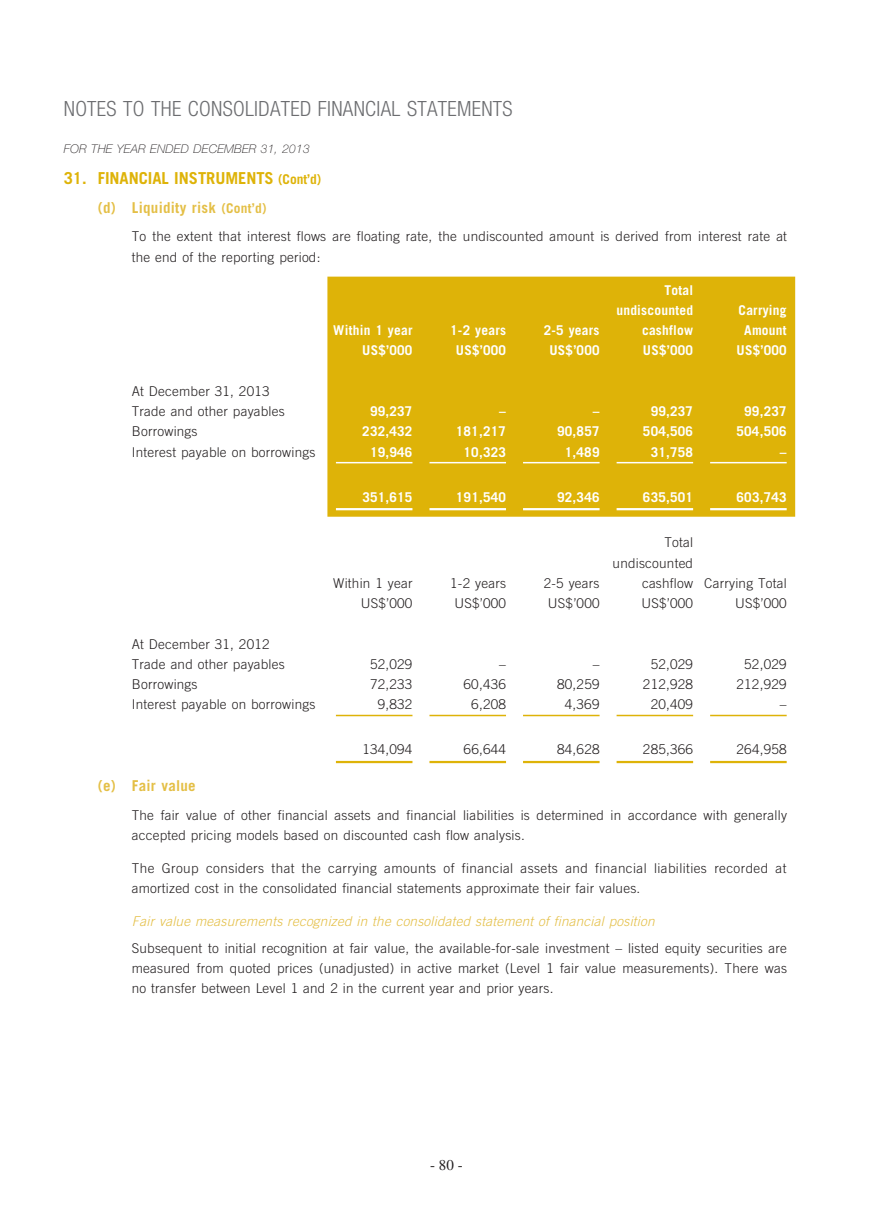
<style>
.page{position:relative;width:893px;height:1212px;background:#fff}
.page>*{position:absolute;margin:0;border:0;box-sizing:border-box;transform-origin:0 0}
.t1{font:300 condensed 21px "Helvetica Neue LT Std";letter-spacing:.015em;color:#6c6d70}
.t2{font:700 16.5px "Trade Gothic LT Std";letter-spacing:-.005em;color:#deb308}
.t3{font:700 15px "Trade Gothic LT Std";letter-spacing:.015em;color:#e4bf46}
.t4{font:15px "Times LT Std";color:#231f20}
.t5{font:300 13.5px/20.2px "Trade Gothic LT Std";letter-spacing:.015em;color:#231f20}
.t6{font:700 13.5px/20.2px "Trade Gothic LT Std";letter-spacing:.015em;color:#fff;text-align:right}
.t7{font:italic 100 12px "Helvetica Neue LT Std";letter-spacing:.015em;color:#231f20}
.s1{font-size:13.5px}
.s2{font-style:italic;color:#e4bf46}
</style>
<div class="page">
<div style="left:327px;top:277px;width:468px;height:240px;background:#deb308"></div>
<hr style="left:336px;top:462px;width:76px;height:1px;background:#fff">
<hr style="left:429px;top:462px;width:77px;height:1px;background:#fff">
<hr style="left:523px;top:462px;width:77px;height:1px;background:#fff">
<hr style="left:617px;top:462px;width:76px;height:1px;background:#fff">
<hr style="left:710px;top:462px;width:77px;height:1px;background:#fff">
<hr style="left:336px;top:508px;width:76px;height:2px;background:#fff">
<hr style="left:429px;top:508px;width:77px;height:2px;background:#fff">
<hr style="left:523px;top:508px;width:77px;height:2px;background:#fff">
<hr style="left:617px;top:508px;width:76px;height:2px;background:#fff">
<hr style="left:710px;top:508px;width:77px;height:2px;background:#fff">
<hr style="left:336px;top:715px;width:76px;height:1px;background:#deb308">
<hr style="left:429px;top:715px;width:77px;height:1px;background:#deb308">
<hr style="left:523px;top:715px;width:77px;height:1px;background:#deb308">
<hr style="left:617px;top:715px;width:76px;height:1px;background:#deb308">
<hr style="left:710px;top:715px;width:77px;height:1px;background:#deb308">
<hr style="left:336px;top:761px;width:76px;height:2px;background:#deb308">
<hr style="left:429px;top:761px;width:77px;height:2px;background:#deb308">
<hr style="left:523px;top:761px;width:77px;height:2px;background:#deb308">
<hr style="left:617px;top:761px;width:76px;height:2px;background:#deb308">
<hr style="left:710px;top:761px;width:77px;height:2px;background:#deb308">
<h1 class="t1" style="left:64px;top:97px;width:450px">NOTES TO THE CONSOLIDATED FINANCIAL STATEMENTS</h1>
<p class="t7" style="left:64px;top:142px;width:247px">FOR THE YEAR ENDED DECEMBER 31, 2013</p>
<p class="t2" style="left:64px;top:168px;width:259px">31. FINANCIAL INSTRUMENTS <span class="s1">(Cont’d)</span></p>
<p class="t3" style="left:98px;top:198px;width:170px">(d) Liquidity risk <span class="s1">(Cont’d)</span></p>
<p class="t5" style="left:132px;top:226px;width:657px">To the extent that interest flows are floating rate, the undiscounted amount is derived from interest rate at the end of the reporting period:</p>
<p class="t6" style="left:333px;top:320px;width:81px">Within 1 year</p>
<p class="t6" style="left:450px;top:320px;width:57px">1-2 years</p>
<p class="t6" style="left:544px;top:320px;width:57px">2-5 years</p>
<p class="t6" style="left:616px;top:279px;width:78px">Total undiscounted cashflow</p>
<p class="t6" style="left:739px;top:300px;width:50px;text-align:center">Carrying<br>Amount</p>
<p class="t5" style="left:132px;top:381px;width:155px">At December 31, 2013<br>Trade and other payables</p>
<p class="t6" style="left:362px;top:340px;width:52px">US$’000</p>
<p class="t6" style="left:456px;top:340px;width:52px">US$’000</p>
<p class="t6" style="left:549px;top:340px;width:52px">US$’000</p>
<p class="t6" style="left:643px;top:340px;width:52px">US$’000</p>
<p class="t6" style="left:736px;top:340px;width:52px">US$’000</p>
<p class="t6" style="left:370px;top:401px;width:44px">99,237</p>
<p class="t6" style="left:499px;top:401px;width:8px">–</p>
<p class="t6" style="left:593px;top:401px;width:8px">–</p>
<p class="t6" style="left:651px;top:401px;width:44px">99,237</p>
<p class="t6" style="left:744px;top:401px;width:44px">99,237</p>
<p class="t5" style="left:132px;top:421px;width:67px">Borrowings</p>
<p class="t6" style="left:362px;top:421px;width:52px">232,432</p>
<p class="t6" style="left:456px;top:421px;width:52px">181,217</p>
<p class="t6" style="left:557px;top:421px;width:44px">90,857</p>
<p class="t6" style="left:643px;top:421px;width:52px">504,506</p>
<p class="t6" style="left:736px;top:421px;width:52px">504,506</p>
<p class="t5" style="left:132px;top:441px;width:185px">Interest payable on borrowings</p>
<p class="t6" style="left:370px;top:441px;width:44px">19,946</p>
<p class="t6" style="left:464px;top:441px;width:44px">10,323</p>
<p class="t6" style="left:565px;top:441px;width:36px">1,489</p>
<p class="t6" style="left:651px;top:441px;width:44px">31,758</p>
<p class="t6" style="left:780px;top:441px;width:8px">–</p>
<p class="t6" style="left:362px;top:486px;width:52px">351,615</p>
<p class="t6" style="left:456px;top:486px;width:52px">191,540</p>
<p class="t6" style="left:557px;top:486px;width:44px">92,346</p>
<p class="t6" style="left:643px;top:486px;width:52px">635,501</p>
<p class="t6" style="left:736px;top:486px;width:52px">603,743</p>
<p class="t5" style="left:333px;top:573px;width:81px">Within 1 year</p>
<p class="t5" style="left:450px;top:573px;width:57px">1-2 years</p>
<p class="t5" style="left:544px;top:573px;width:57px">2-5 years</p>
<p class="t5" style="left:664px;top:532px;width:30px">Total</p>
<p class="t5" style="left:613px;top:552px;width:82px">undiscounted</p>
<p class="t5" style="left:642px;top:573px;width:146px">cashflow Carrying Total</p>
<p class="t5" style="left:132px;top:633px;width:155px">At December 31, 2012<br>Trade and other payables</p>
<p class="t5" style="left:361px;top:593px;width:53px">US$’000</p>
<p class="t5" style="left:454px;top:593px;width:53px">US$’000</p>
<p class="t5" style="left:548px;top:593px;width:53px">US$’000</p>
<p class="t5" style="left:641px;top:593px;width:53px">US$’000</p>
<p class="t5" style="left:735px;top:593px;width:53px">US$’000</p>
<p class="t5" style="left:370px;top:654px;width:44px">52,029</p>
<p class="t5" style="left:499px;top:654px;width:8px">–</p>
<p class="t5" style="left:593px;top:654px;width:8px">–</p>
<p class="t5" style="left:651px;top:654px;width:44px">52,029</p>
<p class="t5" style="left:744px;top:654px;width:44px">52,029</p>
<p class="t5" style="left:132px;top:674px;width:67px">Borrowings</p>
<p class="t5" style="left:370px;top:674px;width:44px">72,233</p>
<p class="t5" style="left:464px;top:674px;width:44px">60,436</p>
<p class="t5" style="left:557px;top:674px;width:44px">80,259</p>
<p class="t5" style="left:643px;top:674px;width:52px">212,928</p>
<p class="t5" style="left:736px;top:674px;width:52px">212,929</p>
<p class="t5" style="left:132px;top:694px;width:185px">Interest payable on borrowings</p>
<p class="t5" style="left:378px;top:694px;width:36px">9,832</p>
<p class="t5" style="left:471px;top:694px;width:36px">6,208</p>
<p class="t5" style="left:565px;top:694px;width:36px">4,369</p>
<p class="t5" style="left:651px;top:694px;width:44px">20,409</p>
<p class="t5" style="left:780px;top:694px;width:8px">–</p>
<p class="t5" style="left:362px;top:739px;width:52px">134,094</p>
<p class="t5" style="left:464px;top:739px;width:44px">66,644</p>
<p class="t5" style="left:557px;top:739px;width:44px">84,628</p>
<p class="t5" style="left:643px;top:739px;width:52px">285,366</p>
<p class="t5" style="left:736px;top:739px;width:52px">264,958</p>
<p class="t3" style="left:98px;top:776px;width:99px">(e) Fair value</p>
<p class="t5" style="left:132px;top:805px;width:657px">The fair value of other financial assets and financial liabilities is determined in accordance with generally accepted pricing models based on discounted cash flow analysis.</p>
<p class="t5" style="left:132px;top:858px;width:656px">The Group considers that the carrying amounts of financial assets and financial liabilities recorded at amortized cost in the consolidated financial statements approximate their fair values.</p>
<p class="t5" style="left:132px;top:908px;width:657px;line-height:26.5px"><span class="s2">Fair value measurements recognized in the consolidated statement of financial position<br></span>Subsequent to initial recognition at fair value, the available-for-sale investment – listed equity securities are</p>
<p class="t5" style="left:132px;top:958px;width:657px">measured from quoted prices (unadjusted) in active market (Level 1 fair value measurements). There was no transfer between Level 1 and 2 in the current year and prior years.</p>
<p class="t4" style="left:430px;top:1156px;width:34px">- 80 -</p>
</div>
